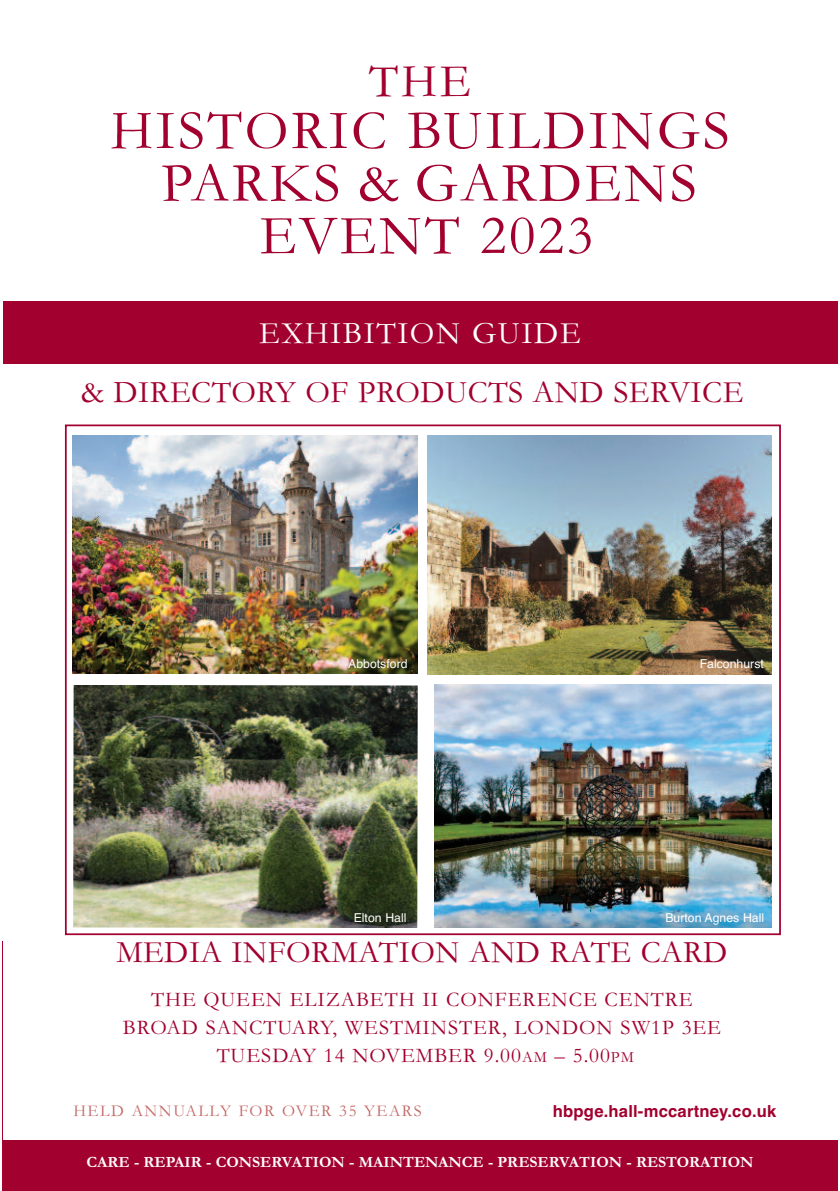
<style>
.page{position:relative;width:840px;height:1191px;background:#fff}
.page>*{position:absolute;margin:0;border:0;box-sizing:border-box;transform-origin:0 0}
.t1{font:56px/52.4px "Garamond";letter-spacing:.045em;color:#a2012f;text-align:center}
.t2{font:47.2px "Garamond";color:#a2012f}
.t3{font:31.6px/59.6px "Garamond";letter-spacing:.015em;color:#a2012f;text-align:center}
.t4{font:21px/28px "Garamond";letter-spacing:.045em;color:#a2012f;text-align:center}
.t5{font:16.6px "Garamond";letter-spacing:.095em;color:#c46b69}
.t6{font:700 16.6px "Helvetica";letter-spacing:.01em;color:#a2012f}
.t7{font:700 15.8px "Garamond";color:#fff}
.t8{font:12.2px "Helvetica";color:#fff}
.s1{color:#fff}
.s2{font-size:15.8px}
</style>
<div class="page">
<hr style="left:3px;top:941px;width:1px;height:250px;background:#a2012f">
<div style="left:3px;top:301px;width:833px;height:62px;background:#a2012f"></div>
<div style="left:65px;top:424px;width:715px;height:511px;border:2px solid #a2012f"></div>
<img style="left:73px;top:685px;width:344px;height:243px">
<img style="left:434px;top:685px;width:336px;height:243px">
<img style="left:427px;top:436px;width:343px;height:238px">
<img style="left:72px;top:436px;width:345px;height:237px">
<div style="left:3px;top:1140px;width:833px;height:51px;background:#a2012f"></div>
<h2 class="t2" style="left:369px;top:52px;width:103px">THE</h2>
<h1 class="t1" style="left:110px;top:102px;width:620px">HISTORIC BUILDINGS<br>PARKS &amp; GARDENS<br>EVENT 2023</h1>
<h3 class="t3" style="left:81px;top:302px;width:679px"><span class="s1">EXHIBITION GUIDE<br></span>&amp; DIRECTORY OF PRODUCTS AND SERVICE<span class="s1">S</span></h3>
<p class="t8" style="left:348px;top:656px;width:61px">Abbotsford</p>
<p class="t8" style="left:699px;top:656px;width:66px">Falconhurst</p>
<p class="t8" style="left:353px;top:910px;width:54px">Elton Hall</p>
<p class="t8" style="left:665px;top:910px;width:100px">Burton Agnes Hall</p>
<h3 class="t3" style="left:116px;top:921px;width:612px">MEDIA INFORMATION AND RATE CARD</h3>
<p class="t4" style="left:123px;top:985px;width:599px">THE QUEEN ELIZABETH II CONFERENCE CENTRE<br>BROAD SANCTUARY, WESTMINSTER, LONDON SW1P 3EE<br>TUESDAY 14 NOVEMBER 9.00<span class="s2">AM</span> – 5.00<span class="s2">PM</span></p>
<p class="t5" style="left:73px;top:1100px;width:350px">HELD ANNUALLY FOR OVER 35 YEARS</p>
<p class="t6" style="left:552px;top:1102px;width:225px">hbpge.hall-mccartney.co.uk</p>
<p class="t7" style="left:86px;top:1152px;width:668px">CARE - REPAIR - CONSERVATION - MAINTENANCE - PRESERVATION - RESTORATION</p>
</div>
